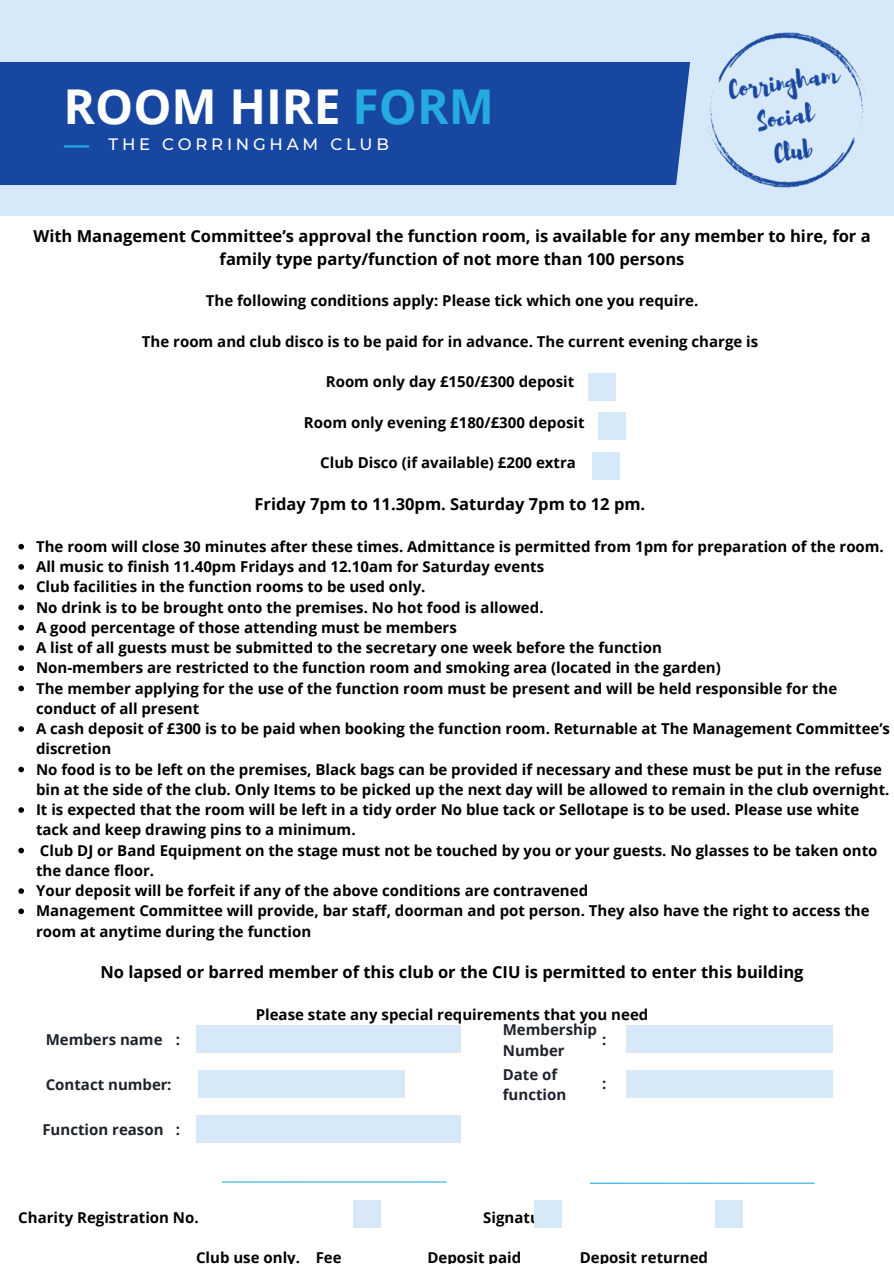
<style>
.page{position:relative;width:894px;height:1264px;background:#fff}
.page>*{position:absolute;margin:0;border:0;box-sizing:border-box;transform-origin:0 0}
.t1{font:700 48px "Open Sans";color:#fff}
.t2{font:700 16.5px/22.5px "Open Sans";color:#000;text-align:center}
.t3{font:500 16.5px "Montserrat";letter-spacing:.23em;color:#fff}
.t4{font:700 15px/20.2px "Open Sans";color:#000}
.t5{font:700 15px/20.2px "Open Sans";color:#1e232b}
.s1{color:#25aae1}
</style>
<div class="page">
<div style="left:0;top:0;width:893px;height:216px;background:#d7e9f8"></div>
<div style="left:0;top:62px;width:694px;height:123px;background:#1747a0"></div>
<hr style="left:65px;top:145px;width:23px;height:2px;background:#25aae1">
<svg style="left:676px;top:62px;width:18px;height:123px"></svg>
<img style="left:708px;top:32px;width:157px;height:156px">
<svg style="left:18px;top:544px;width:6px;height:5px"></svg>
<svg style="left:18px;top:564px;width:6px;height:5px"></svg>
<svg style="left:18px;top:584px;width:6px;height:6px"></svg>
<svg style="left:18px;top:604px;width:6px;height:6px"></svg>
<svg style="left:18px;top:625px;width:6px;height:5px"></svg>
<svg style="left:18px;top:645px;width:6px;height:5px"></svg>
<svg style="left:18px;top:665px;width:6px;height:6px"></svg>
<svg style="left:18px;top:685px;width:6px;height:6px"></svg>
<svg style="left:18px;top:726px;width:6px;height:5px"></svg>
<svg style="left:18px;top:766px;width:6px;height:6px"></svg>
<svg style="left:18px;top:807px;width:6px;height:5px"></svg>
<svg style="left:18px;top:847px;width:6px;height:6px"></svg>
<svg style="left:18px;top:888px;width:6px;height:5px"></svg>
<svg style="left:18px;top:908px;width:6px;height:6px"></svg>
<div style="left:588px;top:373px;width:27px;height:28px;background:#d7e9f8"></div>
<div style="left:597px;top:413px;width:28px;height:27px;background:#d7e9f8"></div>
<div style="left:196px;top:1025px;width:265px;height:27px;background:#d7e9f8"></div>
<div style="left:625px;top:1025px;width:207px;height:27px;background:#d7e9f8"></div>
<div style="left:197px;top:1070px;width:207px;height:27px;background:#d7e9f8"></div>
<div style="left:625px;top:1069px;width:207px;height:28px;background:#d7e9f8"></div>
<div style="left:196px;top:1115px;width:265px;height:27px;background:#d7e9f8"></div>
<hr style="left:222px;top:1181px;width:224px;height:1px;background:#25aae1">
<hr style="left:590px;top:1182px;width:224px;height:1px;background:#25aae1">
<div style="left:352px;top:1200px;width:28px;height:27px;background:#d7e9f8"></div>
<div style="left:534px;top:1200px;width:28px;height:27px;background:#d7e9f8"></div>
<div style="left:715px;top:1200px;width:28px;height:27px;background:#d7e9f8"></div>
<div style="left:592px;top:452px;width:27px;height:27px;background:#d7e9f8"></div>
<p class="t1" style="left:63px;top:72px;width:432px">ROOM HIRE <span class="s1">FORM</span></p>
<h1 class="t3" style="left:108px;top:134px;width:282px">THE CORRINGHAM CLUB</h1>
<h1 class="t2" style="left:33px;top:224px;width:838px">With Management Committee’s approval the function room, is available for any member to hire, for a family type party/function of not more than 100 persons</h1>
<p class="t4" style="left:206px;top:290px;width:494px">The following conditions apply: Please tick which one you require.</p>
<h2 class="t4" style="left:142px;top:331px;width:617px">The room and club disco is to be paid for in advance. The current evening charge is</h2>
<p class="t4" style="left:326px;top:371px;width:250px">Room only day £150/£300 deposit</p>
<h3 class="t4" style="left:304px;top:412px;width:282px">Room only evening £180/£300 deposit</h3>
<h3 class="t4" style="left:320px;top:452px;width:257px">Club Disco (if available) £200 extra</h3>
<h3 class="t2" style="left:254px;top:492px;width:392px">Friday 7pm to 11.30pm. Saturday 7pm to 12 pm.</h3>
<h3 class="t4" style="left:36px;top:536px;width:849px">The room will close 30 minutes after these times. Admittance is permitted from 1pm for preparation of the room.</h3>
<h3 class="t4" style="left:36px;top:556px;width:509px">All music to finish 11.40pm Fridays and 12.10am for Saturday events</h3>
<h3 class="t4" style="left:36px;top:576px;width:391px">Club facilities in the function rooms to be used only.</h3>
<h3 class="t4" style="left:36px;top:596px;width:509px">No drink is to be brought onto the premises. No hot food is allowed.</h3>
<p class="t4" style="left:36px;top:617px;width:422px">A good percentage of those attending must be members</p>
<p class="t4" style="left:36px;top:637px;width:627px">A list of all guests must be submitted to the secretary one week before the function</p>
<p class="t4" style="left:36px;top:657px;width:686px">Non-members are restricted to the function room and smoking area (located in the garden)</p>
<p class="t4" style="left:36px;top:677px;width:802px">The member applying for the use of the function room must be present and will be held responsible for the conduct of all present</p>
<p class="t4" style="left:36px;top:718px;width:855px">A cash deposit of £300 is to be paid when booking the function room. Returnable at The Management Committee’s discretion</p>
<p class="t4" style="left:36px;top:758px;width:854px">No food is to be left on the premises, Black bags can be provided if necessary and these must be put in the refuse bin at the side of the club. Only Items to be picked up the next day will be allowed to remain in the club overnight.</p>
<p class="t4" style="left:36px;top:799px;width:824px">It is expected that the room will be left in a tidy order No blue tack or Sellotape is to be used. Please use white tack and keep drawing pins to a minimum.</p>
<p class="t4" style="left:36px;top:839px;width:842px">Club DJ or Band Equipment on the stage must not be touched by you or your guests. No glasses to be taken onto the dance floor.</p>
<p class="t4" style="left:36px;top:880px;width:553px">Your deposit will be forfeit if any of the above conditions are contravened</p>
<p class="t4" style="left:36px;top:900px;width:834px">Management Committee will provide, bar staff, doorman and pot person. They also have the right to access the room at anytime during the function</p>
<p class="t2" style="left:100px;top:960px;width:704px">No lapsed or barred member of this club or the CIU is permitted to enter this building</p>
<p class="t4" style="left:256px;top:1004px;width:394px">Please state any special requirements that you need</p>
<h3 class="t5" style="left:502px;top:1019px;width:96px">Membership<br>Number</h3>
<h3 class="t5" style="left:46px;top:1028px;width:118px">Members name</h3>
<h3 class="t5" style="left:176px;top:1028px;width:6px">:</h3>
<h3 class="t5" style="left:602px;top:1029px;width:6px">:</h3>
<h3 class="t5" style="left:46px;top:1073px;width:127px">Contact number:</h3>
<h3 class="t5" style="left:502px;top:1063px;width:65px">Date of function</h3>
<h3 class="t5" style="left:42px;top:1118px;width:123px">Function reason</h3>
<p class="t5" style="left:176px;top:1118px;width:6px">:</p>
<p class="t5" style="left:602px;top:1073px;width:6px">:</p>
<p class="t4" style="left:18px;top:1206px;width:182px">Charity Registration No.</p>
<p class="t4" style="left:483px;top:1206px;width:74px">Signature</p>
<p class="t4" style="left:196px;top:1247px;width:147px">Club use only. Fee</p>
<p class="t4" style="left:427px;top:1247px;width:95px">Deposit paid</p>
<p class="t4" style="left:579px;top:1247px;width:130px">Deposit returned</p>
</div>
